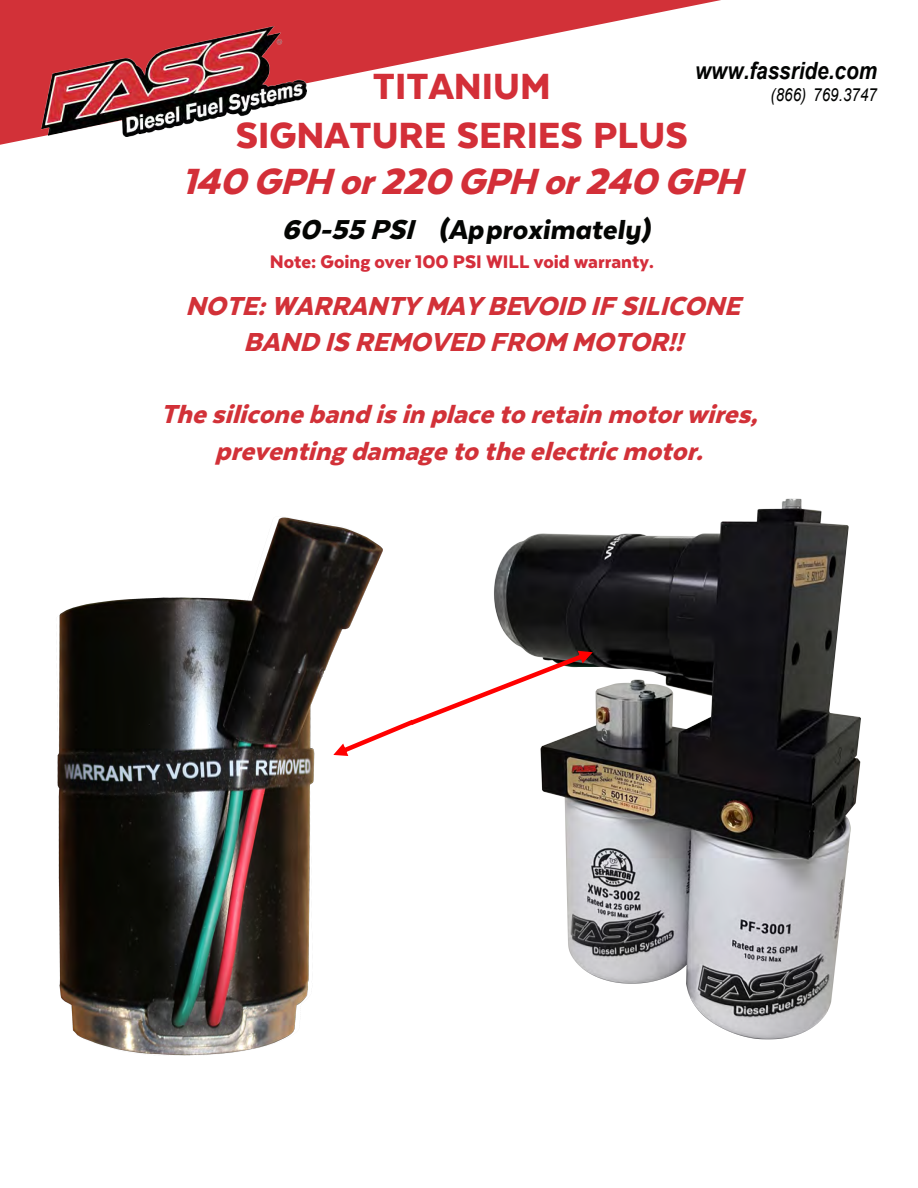
<style>
.page{position:relative;width:918px;height:1188px;background:#fff}
.page>*{position:absolute;margin:0;border:0;box-sizing:border-box;transform-origin:0 0}
.t1{font:900 42px "Texta";color:#d32f38}
.t2{font:italic 900 42px "Texta";color:#d32f38}
.t3{font:italic 900 31.5px "Texta";color:#040503}
.t4{font:italic 900 30px/36px "Texta";color:#d23138;text-align:center}
.t5{font:italic 700 23.7px "Arial";color:#020302;scale:.87 1}
.t6{font:900 21px "Texta";color:#d52e3b}
.t7{font:italic 18px "Arial";letter-spacing:.005em;color:#020302;scale:.84 1}
.s1{font-style:inherit}
</style>
<div class="page">
<img style="left:494px;top:498px;width:367px;height:542px">
<svg style="left:0;top:0;width:721px;height:145px"></svg>
<img style="left:42px;top:27px;width:264px;height:109px">
<img style="left:57px;top:517px;width:326px;height:539px">
<svg style="left:331px;top:646px;width:264px;height:115px"></svg>
<h1 class="t1" style="left:373px;top:65px;width:179px">TITANIUM</h1>
<p class="t5" style="left:695px;top:55px;width:211px">www.fassride.com</p>
<p class="t7" style="left:771px;top:83px;width:128px">(866) 769.3747</p>
<h1 class="t1" style="left:236px;top:113px;width:454px">SIGNATURE SERIES PLUS</h1>
<h1 class="t2" style="left:181px;top:159px;width:574px">140 GPH or220 GPH or240 GPH</h1>
<p class="t3" style="left:282px;top:213px;width:370px"><span class="s1">60-55 PSI</span> (Approximately)</p>
<p class="t6" style="left:270px;top:251px;width:386px">Note: Going over 100 PSI WILL void warranty.</p>
<p class="t4" style="left:185px;top:287px;width:564px">NOTE:WARRANTY MAY BEVOID IF SILICONE<br>BAND IS REMOVED FROM MOTOR!!</p>
<p class="t4" style="left:160px;top:394px;width:607px;line-height:37.8px">Thesiliconeband isin placetoretain motorwires, preventingdamagetotheelectricmotor.</p>
</div>
